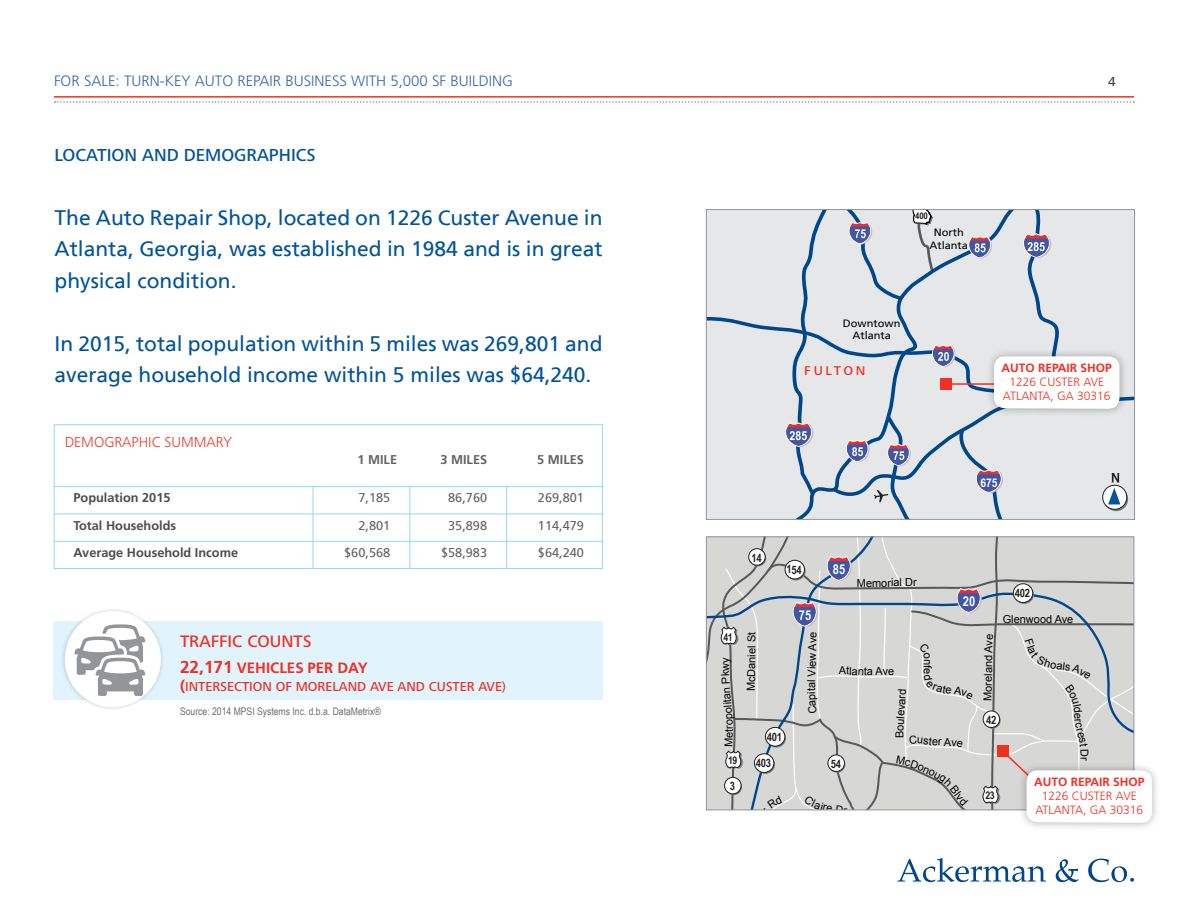
<style>
.page{position:relative;width:1188px;height:918px;background:#fff}
.page>*{position:absolute;margin:0;border:0;box-sizing:border-box;transform-origin:0 0}
.t1{font:21px/31.5px "Frutiger LT Std";color:#00539b;text-align:justify}
.t2{font:500 18px "Frutiger Next LTW1 G";color:#00539b}
.t3{font:500 17.25px "Frutiger Next LTW1 G";color:#ee3124}
.t4{font:300 15px "Frutiger LT Std";color:#3768a9}
.t5{font:700 15px "Frutiger LT Std";color:#ee3124}
.t6{font:300 15px "Frutiger Next LTW1 G";color:#ee3124}
.t7{font:500 13.5px "Frutiger Next LTW1 G";color:#ee3124}
.t8{font:700 13.5px "Arial Narrow";color:#fff}
.t9{font:500 13.5px "Frutiger Next LTW1 G";color:#414042}
.t10{font:500 13.05px "Frutiger Next LTW1 G";letter-spacing:.2em;color:#ee3124;scale:1.04 1}
.t11{font:12.75px "Frutiger LT Std";color:#636466}
.t12{font:700 12.75px "Frutiger LT Std";color:#4d4d4f}
.t13{font:700 12.75px "Frutiger LT Std";color:#636466}
.t14{font:300 12px/14.4px "Frutiger LT Std";color:#ee3124;text-align:center}
.t15{font:700 12px "Frutiger LT Std";color:#ee3124}
.t16{font:700 12px "Arial Narrow";color:#fff;scale:1.04 1}
.t17{font:700 11.55px "Arial Narrow";letter-spacing:-.03em;color:#221f1f}
.t18{font:10.95px "Arial";color:#000}
.t19{font:10.65px/12.6px "Frutiger LT Std";color:#000;text-align:center;scale:1.04 1}
.t20{font:700 10.65px "Arial Narrow";color:#221f1f}
.t21{font:10.5px "Arial Narrow";color:#6d6e71}
.t22{font:700 9.15px "Arial Narrow";color:#221f1f;scale:1.04 1}
.s1{font-size:17.25px}
.s2{font-family:"Frutiger LT Std";font-weight:700;font-size:15px}
</style>
<div class="page">
<hr style="left:54px;top:96px;width:1080px;height:2px;background:#ee3124">
<svg style="left:55px;top:101px;width:1079px;height:2px"></svg>
<div style="left:708px;top:212px;width:138px;height:305px;background:#e6e7e8"></div>
<svg style="left:790px;top:212px;width:277px;height:102px;background:#d7dde2"></svg>
<div style="left:708px;top:314px;width:425px;height:193px;background:#e6e7e8"></div>
<svg style="left:849px;top:222px;width:23px;height:22px"></svg>
<svg style="left:785px;top:422px;width:28px;height:25px"></svg>
<svg style="left:897px;top:212px;width:236px;height:90px;background:#d9dbe0"></svg>
<div style="left:53px;top:621px;width:550px;height:79px;background:#e1f4fd"></div>
<hr style="left:54px;top:486px;width:259px;height:1px;background:#8ed8f8">
<hr style="left:313px;top:486px;width:97px;height:1px;background:#8ed8f8">
<hr style="left:410px;top:486px;width:97px;height:1px;background:#8ed8f8">
<hr style="left:507px;top:486px;width:97px;height:1px;background:#8ed8f8">
<hr style="left:54px;top:514px;width:259px;height:1px;background:#8ed8f8">
<hr style="left:313px;top:514px;width:97px;height:1px;background:#8ed8f8">
<hr style="left:410px;top:514px;width:97px;height:1px;background:#8ed8f8">
<hr style="left:507px;top:514px;width:97px;height:1px;background:#8ed8f8">
<svg style="left:313px;top:487px;width:1px;height:80px"></svg>
<svg style="left:410px;top:487px;width:1px;height:80px"></svg>
<svg style="left:506px;top:487px;width:1px;height:80px"></svg>
<hr style="left:54px;top:541px;width:259px;height:1px;background:#8ed8f8">
<hr style="left:313px;top:541px;width:97px;height:1px;background:#8ed8f8">
<hr style="left:410px;top:541px;width:97px;height:1px;background:#8ed8f8">
<hr style="left:507px;top:541px;width:97px;height:1px;background:#8ed8f8">
<div style="left:54px;top:425px;width:549px;height:144px;border:1px solid #8ed8f8"></div>
<div style="left:61px;top:607px;width:104px;height:104px;background:#000;opacity:.2"></div>
<div style="left:65px;top:611px;width:96px;height:96px;background:#fff;border-radius:50%"></div>
<svg style="left:74px;top:624px;width:71px;height:72px"></svg>
<svg style="left:846px;top:345px;width:287px;height:174px;background:#d9dce2"></svg>
<div style="left:1018px;top:762px;width:142px;height:69px;background:#000;opacity:.3"></div>
<svg style="left:897px;top:858px;width:149px;height:24px"></svg>
<svg style="left:1056px;top:859px;width:23px;height:23px"></svg>
<svg style="left:1088px;top:859px;width:46px;height:23px"></svg>
<svg style="left:706px;top:537px;width:446px;height:286px;background:#d4d6d5"></svg>
<p class="t4" style="left:54px;top:73px;width:460px">FOR SALE: TURN-KEY AUTO REPAIR BUSINESS WITH 5,000 SF BUILDING</p>
<p class="t9" style="left:1108px;top:74px;width:9px">4</p>
<p class="t2" style="left:55px;top:145px;width:263px">LOCATION AND DEMOGRAPHICS</p>
<p class="t1" style="left:55px;top:202px;width:549px">The Auto Repair Shop, located on 1226 Custer Avenue in Atlanta, Georgia, was established in 1984 and is in great physical condition.</p>
<p class="t1" style="left:55px;top:328px;width:549px">In 2015, total population within 5 miles was 269,801 and average household income within 5 miles was $64,240.</p>
<p class="t6" style="left:65px;top:434px;width:169px">DEMOGRAPHIC SUMMARY</p>
<p class="t13" style="left:357px;top:452px;width:41px">1 MILE</p>
<p class="t13" style="left:440px;top:452px;width:48px">3 MILES</p>
<p class="t13" style="left:537px;top:452px;width:48px">5 MILES</p>
<p class="t12" style="left:73px;top:490px;width:99px">Population 2015</p>
<p class="t11" style="left:358px;top:490px;width:33px">7,185</p>
<p class="t11" style="left:448px;top:490px;width:40px">86,760</p>
<p class="t11" style="left:538px;top:490px;width:48px">269,801</p>
<p class="t12" style="left:73px;top:518px;width:104px">Total Households</p>
<p class="t11" style="left:358px;top:518px;width:33px">2,801</p>
<p class="t11" style="left:448px;top:518px;width:40px">35,898</p>
<p class="t11" style="left:538px;top:518px;width:48px">114,479</p>
<p class="t12" style="left:73px;top:545px;width:166px">Average Household Income</p>
<p class="t11" style="left:344px;top:545px;width:48px">$60,568</p>
<p class="t11" style="left:441px;top:545px;width:48px">$58,983</p>
<p class="t11" style="left:538px;top:545px;width:48px">$64,240</p>
<p class="t3" style="left:180px;top:632px;width:133px">TRAFFIC COUNTS</p>
<p class="t5" style="left:180px;top:659px;width:189px"><span class="s1">22,171</span> VEHICLES PER DAY</p>
<p class="t7" style="left:180px;top:679px;width:327px"><span class="s2">(</span>INTERSECTION OF MORELAND AVE AND CUSTER AVE)</p>
<p class="t21" style="left:180px;top:703px;width:202px">Source: 2014 MPSI Systems Inc. d.b.a. DataMetrix®</p>
<p class="t22" style="left:915px;top:209px;width:14px">400</p>
<p class="t19" style="left:843px;top:317px;width:57px">Downtown<br>Atlanta</p>
<p class="t10" style="left:804px;top:363px;width:60px">FULTON</p>
<p class="t19" style="left:929px;top:226px;width:39px">North<br>Atlanta</p>
<p class="t15" style="left:1002px;top:360px;width:112px">AUTO REPAIR SHOP</p>
<p class="t14" style="left:1003px;top:375px;width:109px">1226 CUSTER AVE<br>ATLANTA, GA 30316</p>
<p class="t16" style="left:980px;top:473px;width:18px">675</p>
<p class="t17" style="left:752px;top:549px;width:12px">14</p>
<p class="t17" style="left:787px;top:561px;width:17px">154</p>
<p class="t8" style="left:833px;top:559px;width:14px">85</p>
<p class="t18" style="left:857px;top:576px;width:17px">Me</p>
<p class="t18" style="left:872px;top:576px;width:46px;rotate:-1deg">morial Dr</p>
<p class="t8" style="left:963px;top:591px;width:14px">20</p>
<p class="t17" style="left:1015px;top:584px;width:17px">402</p>
<p class="t8" style="left:799px;top:605px;width:14px">75</p>
<p class="t18" style="left:1003px;top:612px;width:72px">Glenwood Ave</p>
<p class="t20" style="left:724px;top:629px;width:11px">41</p>
<p class="t18" style="left:721px;top:714px;width:28px;rotate:-95deg">oli at n</p>
<p class="t18" style="left:744px;top:657px;width:23px;rotate:-90deg">iel S</p>
<p class="t18" style="left:744px;top:691px;width:36px;rotate:-89deg">McDan</p>
<p class="t18" style="left:805px;top:651px;width:14px;rotate:-90deg">Av</p>
<p class="t18" style="left:804px;top:676px;width:25px;rotate:-88deg">View</p>
<p class="t18" style="left:804px;top:691px;width:5px;rotate:-90deg">t</p>
<p class="t18" style="left:981px;top:667px;width:8px;rotate:-90deg">n</p>
<p class="t18" style="left:867px;top:664px;width:8px">a</p>
<p class="t18" style="left:888px;top:664px;width:8px">e</p>
<p class="t18" style="left:981px;top:701px;width:35px;rotate:-89deg">Morela</p>
<p class="t18" style="left:935px;top:668px;width:8px;rotate:90deg">e</p>
<p class="t18" style="left:893px;top:724px;width:28px;rotate:-86deg">uleva</p>
<p class="t17" style="left:986px;top:711px;width:12px">42</p>
<p class="t18" style="left:722px;top:732px;width:5px;rotate:-90deg">t</p>
<p class="t17" style="left:767px;top:728px;width:17px">401</p>
<p class="t18" style="left:892px;top:738px;width:9px;rotate:-90deg">B</p>
<p class="t20" style="left:728px;top:753px;width:11px">19</p>
<p class="t17" style="left:756px;top:754px;width:17px">403</p>
<p class="t17" style="left:730px;top:777px;width:7px">3</p>
<p class="t17" style="left:831px;top:755px;width:12px">54</p>
<p class="t20" style="left:985px;top:788px;width:11px">23</p>
<p class="t15" style="left:1034px;top:774px;width:112px">AUTO REPAIR SHOP</p>
<p class="t14" style="left:1035px;top:789px;width:109px">1226 CUSTER AVE<br>ATLANTA, GA 30316</p>
</div>
